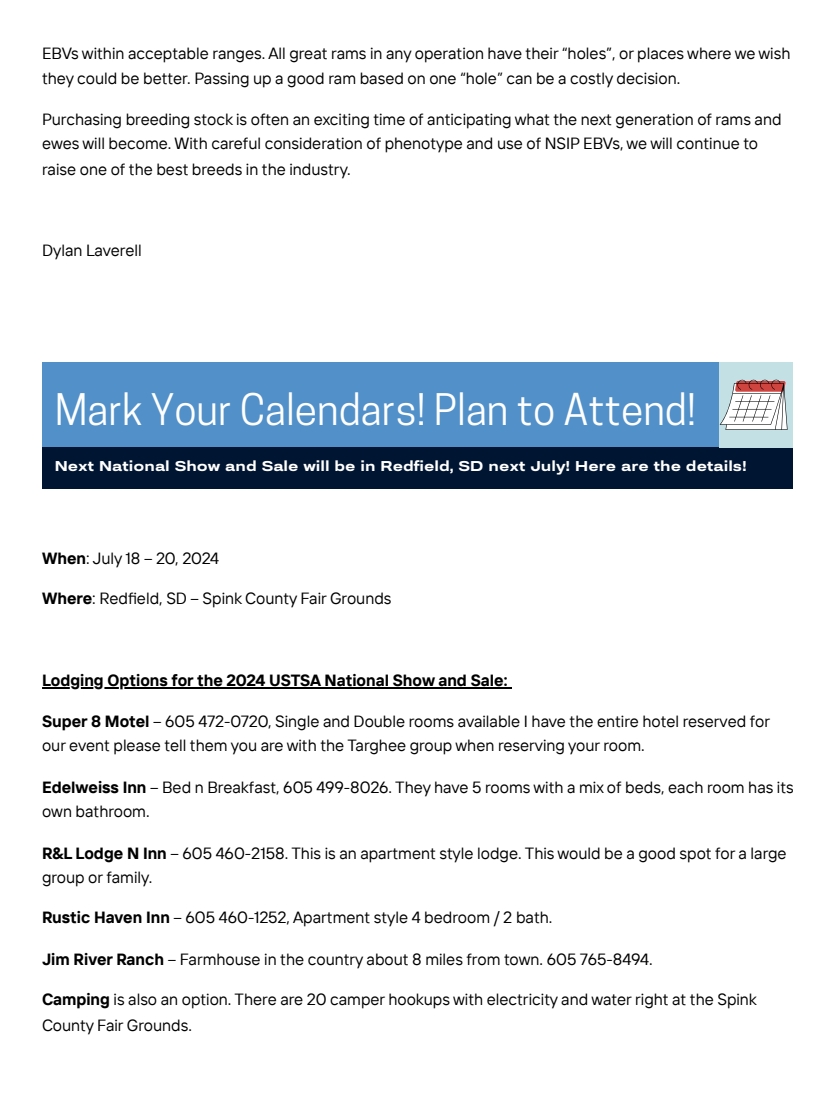
<style>
.page{position:relative;width:836px;height:1103px;background:#fff}
.page>*{position:absolute;margin:0;border:0;box-sizing:border-box;transform-origin:0 0}
.t1{font:40.8px "Cooper Hewitt";color:#fff}
.t2{font:16.2px/24.3px "TT Interphases";color:#000}
.t3{font:700 16.2px "TT Interphases";color:#000}
.t4{font:600 expanded 14.25px "Prachason Neue";color:#fff}
.s1{font-weight:700}
</style>
<div class="page">
<hr style="left:42px;top:687px;width:469px;height:1px;background:#000">
<div style="left:42px;top:362px;width:750px;height:127px;background:#5290c9"></div>
<div style="left:42px;top:447px;width:750px;height:42px;background:#001532"></div>
<div style="left:719px;top:362px;width:73px;height:85px;background:#c3e0e5"></div>
<svg style="left:719px;top:379px;width:68px;height:51px"></svg>
<p class="t2" style="left:42px;top:41px;width:750px">EBVs within acceptable ranges. All great rams in any operation have their “holes”, or places where we wish they could be better. Passing up a good ram based on one “hole” can be a costly decision.</p>
<p class="t2" style="left:42px;top:107px;width:741px;line-height:24.8px">Purchasing breeding stock is often an exciting time of anticipating what the next generation of rams and ewes will become. With careful consideration of phenotype and use of NSIP EBVs, we will continue to raise one of the best breeds in the industry.</p>
<p class="t2" style="left:42px;top:237px;width:101px">Dylan Laverell</p>
<p class="t1" style="left:55px;top:394px;width:642px">Mark Your Calendars! Plan to Attend!</p>
<p class="t4" style="left:55px;top:460px;width:693px">Next National Show and Sale will be in Redfield, SD next July! Here are the details!</p>
<p class="t2" style="left:42px;top:545px;width:179px"><span class="s1">When</span>: July 18 – 20, 2024</p>
<p class="t2" style="left:42px;top:586px;width:351px"><span class="s1">Where</span>: Redfield, SD – Spink County Fair Grounds</p>
<h2 class="t3" style="left:42px;top:670px;width:467px">Lodging Options for the 2024 USTSA National Show and Sale:</h2>
<p class="t2" style="left:42px;top:708px;width:729px"><span class="s1">Super 8 Motel</span> – 605 472-0720, Single and Double rooms available I have the entire hotel reserved for our event please tell them you are with the Targhee group when reserving your room.</p>
<p class="t2" style="left:42px;top:774px;width:753px"><span class="s1">Edelweiss Inn</span> – Bed n Breakfast, 605 499-8026. They have 5 rooms with a mix of beds, each room has its own bathroom.</p>
<p class="t2" style="left:42px;top:840px;width:746px"><span class="s1">R&amp;L Lodge N Inn</span> – 605 460-2158. This is an apartment style lodge. This would be a good spot for a large group or family.</p>
<p class="t2" style="left:42px;top:905px;width:512px"><span class="s1">Rustic Haven Inn</span> – 605 460-1252, Apartment style 4 bedroom / 2 bath.</p>
<p class="t2" style="left:42px;top:946px;width:612px"><span class="s1">Jim River Ranch</span> – Farmhouse in the country about 8 miles from town. 605 765-8494.</p>
<p class="t2" style="left:42px;top:986px;width:716px;line-height:25.3px"><span class="s1">Camping</span> is also an option. There are 20 camper hookups with electricity and water right at the Spink<br>County Fair Grounds.</p>
</div>
